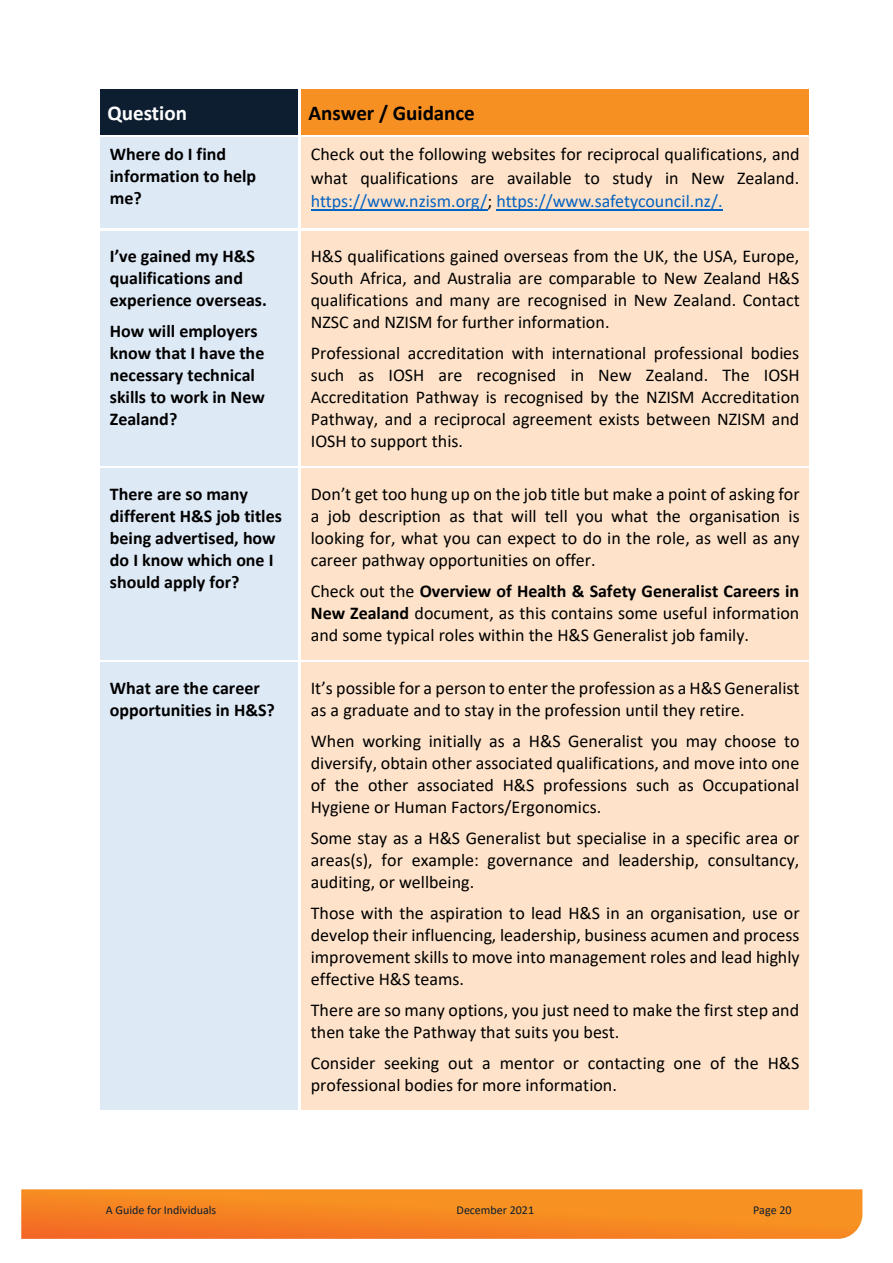
<style>
.page{position:relative;width:893px;height:1263px;background:#fff}
.page>*{position:absolute;margin:0;border:0;box-sizing:border-box;transform-origin:0 0}
.t1{font:700 21px "Calibri";color:#000}
.t2{font:700 21px "Calibri";color:#fff}
.t3{font:18px/22px "Calibri";color:#000;text-align:justify}
.t4{font:700 18px/22px "Calibri";color:#000}
.t5{font:12px "Calibri";color:#0d1e30}
.s1{color:#0563c1}
.s2{font-weight:700}
</style>
<div class="page">
<svg style="left:21px;top:1189px;width:841px;height:50px;background:#f58724"></svg>
<div style="left:100px;top:90px;width:199px;height:45px;background:#0d1e30"></div>
<div style="left:301px;top:90px;width:508px;height:45px;background:#f79022"></div>
<div style="left:100px;top:138px;width:199px;height:91px;background:#dee9f6"></div>
<div style="left:301px;top:138px;width:508px;height:91px;background:#fee2c9"></div>
<hr style="left:311px;top:209px;width:177px;height:2px;background:#0563c1">
<hr style="left:496px;top:209px;width:227px;height:2px;background:#0563c1">
<div style="left:100px;top:137px;width:199px;height:6px;background:#dee9f6"></div>
<div style="left:301px;top:137px;width:508px;height:6px;background:#fee2c9"></div>
<div style="left:100px;top:231px;width:199px;height:235px;background:#dee9f6"></div>
<div style="left:301px;top:231px;width:508px;height:235px;background:#fee2c9"></div>
<div style="left:100px;top:469px;width:199px;height:191px;background:#dee9f6"></div>
<div style="left:301px;top:469px;width:508px;height:191px;background:#fee2c9"></div>
<div style="left:100px;top:662px;width:199px;height:448px;background:#dee9f6"></div>
<div style="left:301px;top:662px;width:508px;height:448px;background:#fee2c9"></div>
<p class="t2" style="left:107px;top:98px;width:81px">Question</p>
<p class="t1" style="left:308px;top:98px;width:168px">Answer / Guidance</p>
<p class="t4" style="left:110px;top:143px;width:148px">Where do I find information to help me?</p>
<p class="t3" style="left:311px;top:142px;width:490px;line-height:23.7px">Check out the following websites for reciprocal qualifications, and what qualifications are available to study in New Zealand. <span class="s1">https://www.nzism.org/</span>; <span class="s1">https://www.safetycouncil.nz/.</span></p>
<p class="t4" style="left:110px;top:245px;width:159px">I’ve gained my H&amp;S qualifications and experience overseas.</p>
<p class="t4" style="left:110px;top:320px;width:157px">How will employers know that I have the necessary technical skills to work in New<br>Zealand?</p>
<p class="t3" style="left:311px;top:245px;width:490px">H&amp;S qualifications gained overseas from the UK, the USA, Europe, South Africa, and Australia are comparable to New Zealand H&amp;S qualifications and many are recognised in New Zealand. Contact NZSC and NZISM for further information.</p>
<p class="t3" style="left:311px;top:342px;width:490px">Professional accreditation with international professional bodies such as IOSH are recognised in New Zealand. The IOSH Accreditation Pathway is recognised by the NZISM Accreditation Pathway, and a reciprocal agreement exists between NZISM and IOSH to support this.</p>
<p class="t4" style="left:110px;top:483px;width:174px">There are so many different H&amp;S job titles being advertised, how do I know which one I should apply for?</p>
<p class="t3" style="left:311px;top:483px;width:490px">Don’t get too hung up on the job title but make a point of asking for a job description as that will tell you what the organisation is looking for, what you can expect to do in the role, as well as any career pathway opportunities on offer.</p>
<p class="t3" style="left:311px;top:580px;width:490px">Check out the <span class="s2">Overview of Health &amp; Safety Generalist Careers in New Zealand</span> document, as this contains some useful information and some typical roles within the H&amp;S Generalist job family.</p>
<p class="t4" style="left:110px;top:677px;width:167px">What are the career opportunities in H&amp;S?</p>
<p class="t3" style="left:311px;top:677px;width:490px">It’s possible for a person to enter the profession as a H&amp;S Generalist as a graduate and to stay in the profession until they retire.</p>
<p class="t3" style="left:311px;top:729px;width:490px">When working initially as a H&amp;S Generalist you may choose to diversify, obtain other associated qualifications, and move into one of the other associated H&amp;S professions such as Occupational Hygiene or Human Factors/Ergonomics.</p>
<p class="t3" style="left:311px;top:826px;width:490px">Some stay as a H&amp;S Generalist but specialise in a specific area or areas(s), for example: governance and leadership, consultancy, auditing, or wellbeing.</p>
<p class="t3" style="left:311px;top:901px;width:490px">Those with the aspiration to lead H&amp;S in an organisation, use or develop their influencing, leadership, business acumen and process improvement skills to move into management roles and lead highly effective H&amp;S teams.</p>
<p class="t3" style="left:311px;top:998px;width:490px">There are so many options, you just need to make the first step and then take the Pathway that suits you best.</p>
<p class="t3" style="left:311px;top:1051px;width:490px">Consider seeking out a mentor or contacting one of the H&amp;S professional bodies for more information.</p>
<p class="t5" style="left:106px;top:1202px;width:112px">A Guide for Individuals</p>
<p class="t5" style="left:457px;top:1202px;width:79px">December 2021</p>
<p class="t5" style="left:753px;top:1202px;width:40px">Page 20</p>
</div>
